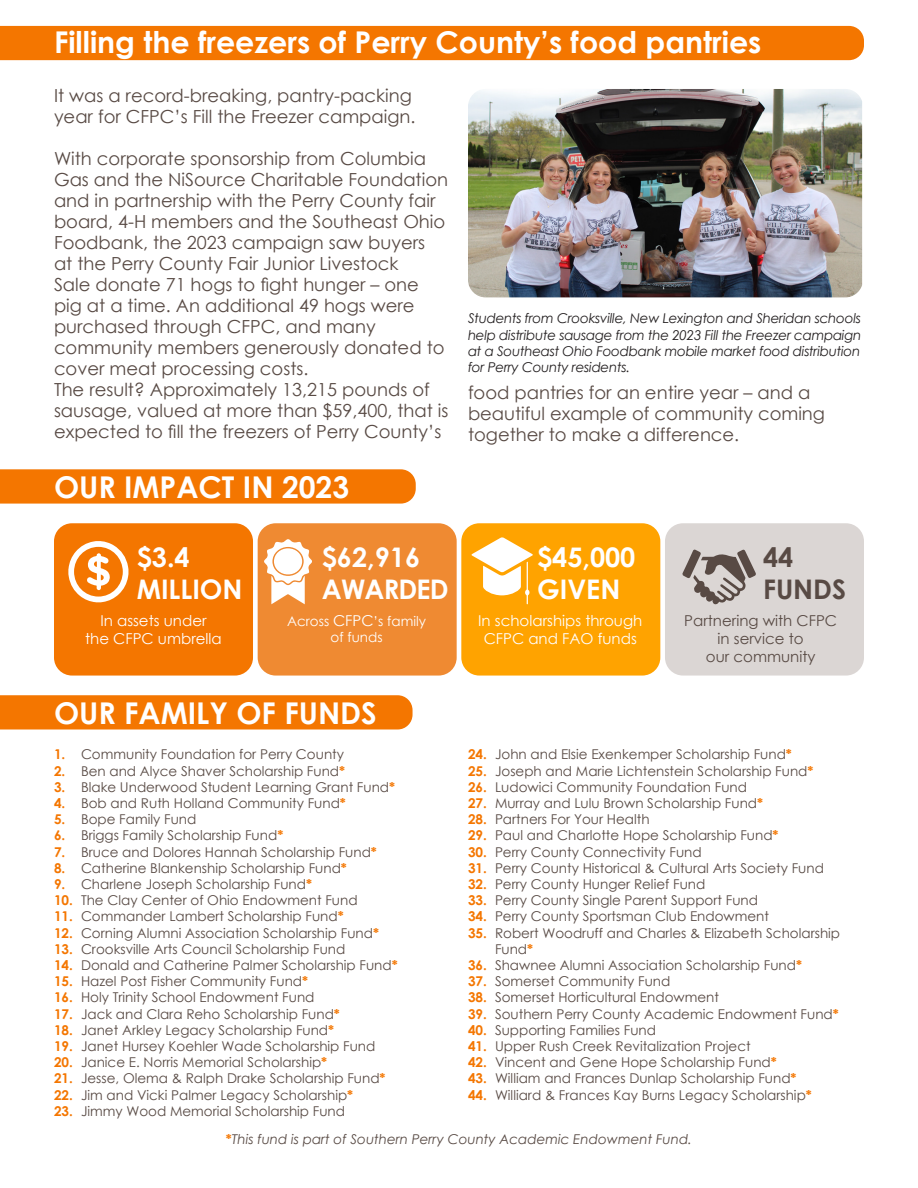
<style>
.page{position:relative;width:918px;height:1188px;background:#fff}
.page>*{position:absolute;margin:0;border:0;box-sizing:border-box;transform-origin:0 0}
.t1{font:700 30px "Century Gothic";color:#fff}
.t2{font:700 27px "Century Gothic";color:#fff}
.t3{font:700 27px "Century Gothic";letter-spacing:-.03em;color:#fff}
.t4{font:700 27px "Century Gothic";color:#584a44}
.t5{font:18px/21px "Century Gothic";color:#584a44}
.t6{font:15px/18px "Century Gothic";color:#fff;text-align:center}
.t7{font:15px "Century Gothic";color:#584a44}
.t8{font:13.5px/16.2px "Century Gothic";color:#584a44}
.t9{font:italic 13.5px/16.2px "Century Gothic";letter-spacing:-.02em;color:#231f20;text-align:justify}
.t10{font:italic 13.5px "Century Gothic";color:#584a44}
.t11{font:13.5px "Century Gothic";color:#fff}
.s1{font-size:15px}
.s2{font-weight:700;color:#f47600}
.s3{font-weight:700;font-style:normal;color:#f47600}
</style>
<div class="page">
<div style="left:0;top:469px;width:416px;height:35px;background:#f47600"></div>
<div style="left:0;top:26px;width:864px;height:34px;background:#f47600"></div>
<div style="left:461px;top:523px;width:199px;height:153px;background:#ffa300;border-radius:18px"></div>
<div style="left:665px;top:523px;width:199px;height:153px;background:#dbd6d4;border-radius:18px"></div>
<svg style="left:471px;top:537px;width:62px;height:67px"></svg>
<div style="left:54px;top:523px;width:199px;height:153px;background:#f47600;border-radius:18px"></div>
<svg style="left:68px;top:541px;width:60px;height:61px"></svg>
<div style="left:258px;top:523px;width:199px;height:153px;background:#ef8a32;border-radius:18px"></div>
<svg style="left:264px;top:539px;width:48px;height:65px"></svg>
<div style="left:274px;top:548px;width:28px;height:27px;background:#fff;border-radius:50%"></div>
<svg style="left:682px;top:549px;width:74px;height:56px"></svg>
<div style="left:0;top:695px;width:413px;height:34px;background:#f47600"></div>
<img style="left:468px;top:89px;width:394px;height:208px">
<p class="t1" style="left:54px;top:19px;width:709px">Filling the freezers of Perry County’s food pantries</p>
<p class="t5" style="left:54px;top:85px;width:363px">It was a record-breaking, pantry-packing year for CFPC’s Fill the Freezer campaign.</p>
<p class="t5" style="left:54px;top:148px;width:396px">With corporate sponsorship from Columbia Gas and the NiSource Charitable Foundation and in partnership with the Perry County fair board, 4-H members and the Southeast Ohio Foodbank, the 2023 campaign saw buyers<br>at the Perry County Fair Junior Livestock<br>Sale donate 71 hogs to fight hunger – one pig at a time. An additional 49 hogs were purchased through CFPC, and many community members generously donated to cover meat processing costs.</p>
<p class="t5" style="left:54px;top:379px;width:396px">The result? Approximately 13,215 pounds of sausage, valued at more than $59,400, that is expected to fill the freezers of Perry County’s</p>
<p class="t5" style="left:468px;top:382px;width:359px">food pantries for an entire year – and a beautiful example of community coming together to make a difference.</p>
<p class="t9" style="left:468px;top:310px;width:395px">Students from Crooksville, New Lexington and Sheridan schools help distribute sausage from the 2023 Fill the Freezer campaign at a Southeast Ohio Foodbank mobile market food distribution for Perry County residents.</p>
<p class="t1" style="left:54px;top:464px;width:297px">OUR IMPACT IN 2023</p>
<p class="t2" style="left:137px;top:537px;width:54px">$3.4</p>
<p class="t2" style="left:137px;top:569px;width:107px">MILLION</p>
<p class="t6" style="left:100px;top:611px;width:108px">In assets under</p>
<p class="t6" style="left:85px;top:629px;width:138px">the CFPC umbrella</p>
<p class="t2" style="left:322px;top:537px;width:100px">$62,916</p>
<p class="t3" style="left:322px;top:569px;width:128px">AWARDED</p>
<p class="t11" style="left:287px;top:612px;width:140px">Across <span class="s1">CFPC</span>’s family</p>
<p class="t11" style="left:331px;top:628px;width:53px">of funds</p>
<p class="t2" style="left:537px;top:537px;width:100px">$45,000</p>
<p class="t2" style="left:537px;top:569px;width:85px">GIVEN</p>
<p class="t6" style="left:478px;top:611px;width:166px">In scholarships through<br>CFPC and FAO funds</p>
<p class="t4" style="left:763px;top:537px;width:32px">44</p>
<p class="t4" style="left:763px;top:569px;width:85px">FUNDS</p>
<p class="t7" style="left:684px;top:610px;width:154px">Partnering with CFPC</p>
<p class="t7" style="left:718px;top:628px;width:88px">in service to</p>
<p class="t7" style="left:706px;top:646px;width:111px">our community</p>
<p class="t1" style="left:54px;top:690px;width:324px">OUR FAMILY OF FUNDS</p>
<p class="t8" style="left:54px;top:746px;width:292px"><span class="s2">1.</span> Community Foundation for Perry County</p>
<p class="t8" style="left:54px;top:762px;width:293px"><span class="s2">2.</span> Ben and Alyce Shaver Scholarship Fund<span class="s2">*</span></p>
<p class="t8" style="left:54px;top:779px;width:343px"><span class="s2">3.</span> Blake Underwood Student Learning Grant Fund<span class="s2">*</span></p>
<p class="t8" style="left:54px;top:795px;width:293px"><span class="s2">4.</span> Bob and Ruth Holland Community Fund<span class="s2">*</span></p>
<p class="t8" style="left:54px;top:811px;width:144px"><span class="s2">5.</span> Bope Family Fund</p>
<p class="t8" style="left:54px;top:827px;width:231px"><span class="s2">6.</span> Briggs Family Scholarship Fund<span class="s2">*</span></p>
<p class="t8" style="left:54px;top:843px;width:324px"><span class="s2">7.</span> Bruce and Dolores Hannah Scholarship Fund<span class="s2">*</span></p>
<p class="t8" style="left:54px;top:860px;width:294px"><span class="s2">8.</span> Catherine Blankenship Scholarship Fund<span class="s2">*</span></p>
<p class="t8" style="left:54px;top:876px;width:260px"><span class="s2">9.</span> Charlene Joseph Scholarship Fund<span class="s2">*</span></p>
<p class="t8" style="left:54px;top:892px;width:305px"><span class="s2">10.</span> The Clay Center of Ohio Endowment Fund</p>
<p class="t8" style="left:54px;top:908px;width:291px"><span class="s2">11.</span> Commander Lambert Scholarship Fund<span class="s2">*</span></p>
<p class="t8" style="left:54px;top:924px;width:326px"><span class="s2">12.</span> Corning Alumni Association Scholarship Fund<span class="s2">*</span></p>
<p class="t8" style="left:54px;top:941px;width:293px"><span class="s2">13.</span> Crooksville Arts Council Scholarship Fund</p>
<p class="t8" style="left:54px;top:957px;width:345px"><span class="s2">14.</span> Donald and Catherine Palmer Scholarship Fund<span class="s2">*</span></p>
<p class="t8" style="left:54px;top:973px;width:256px"><span class="s2">15.</span> Hazel Post Fisher Community Fund<span class="s2">*</span></p>
<p class="t8" style="left:54px;top:989px;width:262px"><span class="s2">16.</span> Holy Trinity School Endowment Fund</p>
<p class="t8" style="left:54px;top:1005px;width:287px"><span class="s2">17.</span> Jack and Clara Reho Scholarship Fund<span class="s2">*</span></p>
<p class="t8" style="left:54px;top:1022px;width:282px"><span class="s2">18.</span> Janet Arkley Legacy Scholarship Fund<span class="s2">*</span></p>
<p class="t8" style="left:54px;top:1038px;width:323px"><span class="s2">19.</span> Janet Hursey Koehler Wade Scholarship Fund</p>
<p class="t8" style="left:54px;top:1054px;width:275px"><span class="s2">20.</span> Janice E. Norris Memorial Scholarship<span class="s2">*</span></p>
<p class="t8" style="left:54px;top:1070px;width:333px"><span class="s2">21.</span> Jesse, Olema &amp; Ralph Drake Scholarship Fund<span class="s2">*</span></p>
<p class="t8" style="left:54px;top:1086px;width:301px"><span class="s2">22.</span> Jim and Vicki Palmer Legacy Scholarship<span class="s2">*</span></p>
<p class="t8" style="left:54px;top:1103px;width:293px"><span class="s2">23.</span> Jimmy Wood Memorial Scholarship Fund</p>
<p class="t8" style="left:468px;top:746px;width:325px"><span class="s2">24.</span> John and Elsie Exenkemper Scholarship Fund<span class="s2">*</span></p>
<p class="t8" style="left:468px;top:762px;width:347px"><span class="s2">25.</span> Joseph and Marie Lichtenstein Scholarship Fund<span class="s2">*</span></p>
<p class="t8" style="left:468px;top:779px;width:281px"><span class="s2">26.</span> Ludowici Community Foundation Fund</p>
<p class="t8" style="left:468px;top:795px;width:297px"><span class="s2">27.</span> Murray and Lulu Brown Scholarship Fund<span class="s2">*</span></p>
<p class="t8" style="left:468px;top:811px;width:183px"><span class="s2">28.</span> Partners For Your Health</p>
<p class="t8" style="left:468px;top:827px;width:312px"><span class="s2">29.</span> Paul and Charlotte Hope Scholarship Fund<span class="s2">*</span></p>
<p class="t8" style="left:468px;top:843px;width:235px"><span class="s2">30.</span> Perry County Connectivity Fund</p>
<p class="t8" style="left:468px;top:860px;width:357px"><span class="s2">31.</span> Perry County Historical &amp; Cultural Arts Society Fund</p>
<p class="t8" style="left:468px;top:876px;width:239px"><span class="s2">32.</span> Perry County Hunger Relief Fund</p>
<p class="t8" style="left:468px;top:892px;width:292px"><span class="s2">33.</span> Perry County Single Parent Support Fund</p>
<p class="t8" style="left:468px;top:908px;width:303px"><span class="s2">34.</span> Perry County Sportsman Club Endowment</p>
<p class="t8" style="left:495px;top:924px;width:347px;text-indent:-27px"><span class="s2">35.</span> Robert Woodruff and Charles &amp; Elizabeth Scholarship<br>Fund<span class="s2">*</span></p>
<p class="t8" style="left:468px;top:957px;width:336px"><span class="s2">36.</span> Shawnee Alumni Association Scholarship Fund<span class="s2">*</span></p>
<p class="t8" style="left:468px;top:973px;width:204px"><span class="s2">37.</span> Somerset Community Fund</p>
<p class="t8" style="left:468px;top:989px;width:252px"><span class="s2">38.</span> Somerset Horticultural Endowment</p>
<p class="t8" style="left:468px;top:1005px;width:372px"><span class="s2">39.</span> Southern Perry County Academic Endowment Fund<span class="s2">*</span></p>
<p class="t8" style="left:468px;top:1022px;width:190px"><span class="s2">40.</span> Supporting Families Fund</p>
<p class="t8" style="left:468px;top:1038px;width:284px"><span class="s2">41.</span> Upper Rush Creek Revitalization Project</p>
<p class="t8" style="left:468px;top:1054px;width:310px"><span class="s2">42.</span> Vincent and Gene Hope Scholarship Fund<span class="s2">*</span></p>
<p class="t8" style="left:468px;top:1070px;width:330px"><span class="s2">43.</span> William and Frances Dunlap Scholarship Fund<span class="s2">*</span></p>
<p class="t8" style="left:468px;top:1086px;width:345px"><span class="s2">44.</span> Williard &amp; Frances Kay Burns Legacy Scholarship<span class="s2">*</span></p>
<p class="t10" style="left:226px;top:1130px;width:468px"><span class="s3">*</span>This fund is part of Southern Perry County Academic Endowment Fund.</p>
</div>
